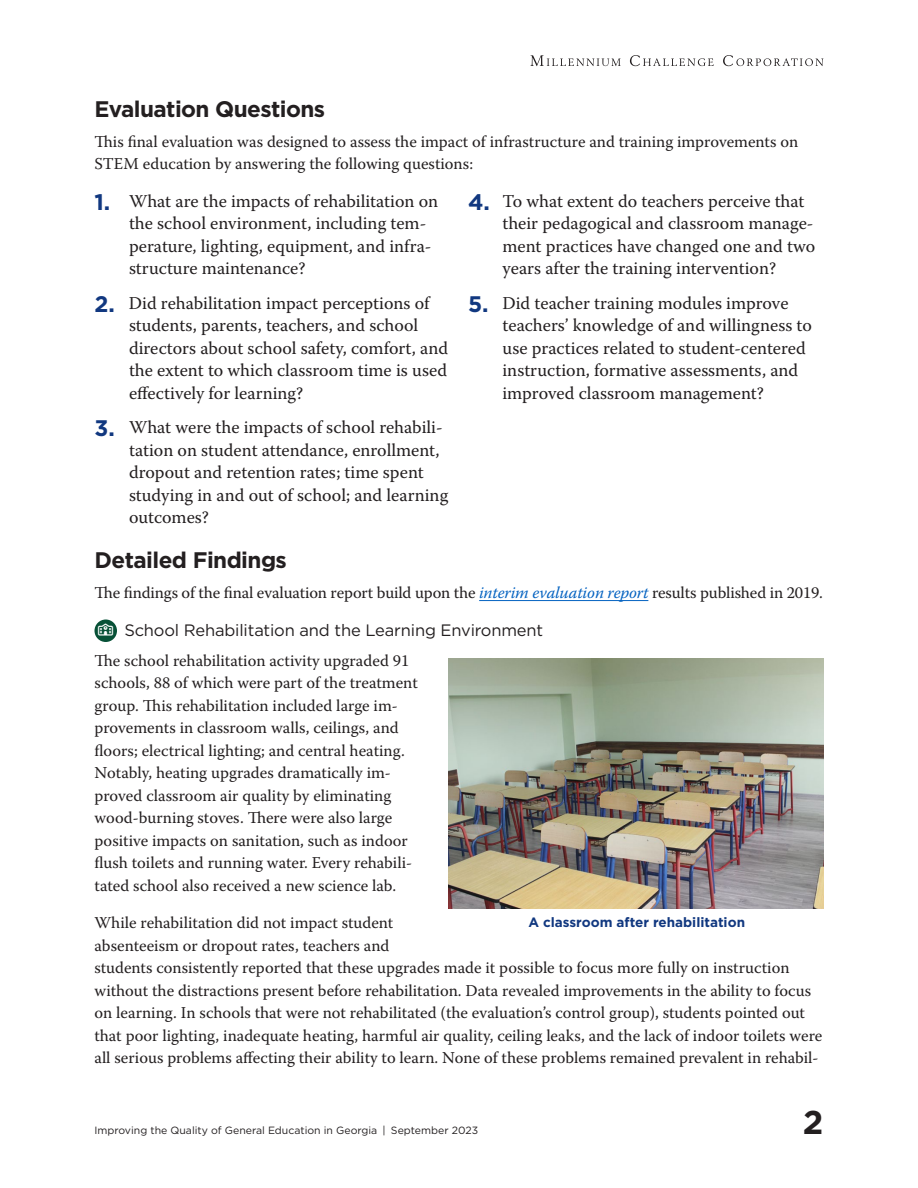
<style>
.page{position:relative;width:918px;height:1188px;background:#fff}
.page>*{position:absolute;margin:0;border:0;box-sizing:border-box;transform-origin:0 0}
.t1{font:700 33px "Gotham";color:#231f20}
.Heading_1_-__h2{font:700 22.5px "Gotham";letter-spacing:-.025em;color:#231f20}
.t2{font:18px/22.5px "Warnock Pro";color:#231f20}
.t3{font:16.5px/22.5px "Warnock Pro";color:#231f20}
.Heading_2_-__h3{font:16.5px "Gotham";letter-spacing:-.01em;color:#231f20}
.t4{font:700 13.5px "Gotham";color:#113880}
.FontAwesome{font:12px "Font Awesome 6 Pro";color:#fff}
.t5{font:10.5px "Gotham";color:#231f20}
.s1{font-family:"Gotham";font-weight:700;font-size:22.5px;color:#113880}
.s2{font-style:italic;color:#0563c1}
</style>
<div class="page">
<svg style="left:530px;top:55px;width:91px;height:11px"></svg>
<svg style="left:630px;top:55px;width:84px;height:11px"></svg>
<svg style="left:723px;top:55px;width:101px;height:11px"></svg>
<hr style="left:479px;top:600px;width:169px;height:1px;background:#0563c1">
<svg style="left:94px;top:619px;width:23px;height:23px"></svg>
<img style="left:448px;top:658px;width:376px;height:251px">
<svg style="left:98px;top:624px;width:15px;height:12px"></svg>
<h2 class="Heading_1_-__h2" style="left:94px;top:94px;width:232px">Evaluation Questions</h2>
<p class="t3" style="left:94px;top:130px;width:705px">This final evaluation was designed to assess the impact of infrastructure and training improvements on<br>STEM education by answering the following questions:</p>
<p class="t2" style="left:129px;top:190px;width:311px;text-indent:-34px"><span class="s1">1.</span> What are the impacts of rehabilitation on the school environment, including tem&shy;perature, lighting, equipment, and infra&shy;structure maintenance?</p>
<p class="t2" style="left:129px;top:292px;width:321px;text-indent:-34px"><span class="s1">2.</span> Did rehabilitation impact perceptions of students, parents, teachers, and school directors about school safety, comfort, and the extent to which classroom time is used effectively for learning?</p>
<p class="t2" style="left:129px;top:416px;width:321px;text-indent:-34px"><span class="s1">3.</span> What were the impacts of school rehabili&shy;tation on student attendance, enrollment, dropout and retention rates; time spent studying in and out of school; and learning outcomes?</p>
<p class="t2" style="left:502px;top:190px;width:314px;text-indent:-34px"><span class="s1">4.</span> To what extent do teachers perceive that their pedagogical and classroom manage&shy;ment practices have changed one and two years after the training intervention?</p>
<p class="t2" style="left:502px;top:292px;width:311px;text-indent:-34px"><span class="s1">5.</span> Did teacher training modules improve teachers’ knowledge of and willingness to use practices related to student-centered instruction, formative assessments, and improved classroom management?</p>
<h2 class="Heading_1_-__h2" style="left:94px;top:546px;width:194px">Detailed Findings</h2>
<p class="t3" style="left:94px;top:582px;width:730px">The findings of the final evaluation report build upon the <span class="s2">interim evaluation report</span> results published in 2019.</p>
<p class="FontAwesome" style="left:98px;top:624px;width:16px">▲□□●</p>
<h3 class="Heading_2_-__h3" style="left:124px;top:620px;width:420px">School Rehabilitation and the Learning Environment</h3>
<p class="t3" style="left:94px;top:649px;width:325px">The school rehabilitation activity upgraded 91 schools, 88 of which were part of the treatment group. This rehabilitation included large im&shy;provements in classroom walls, ceilings, and floors; electrical lighting; and central heating.<br>Notably, heating upgrades dramatically im&shy;proved classroom air quality by eliminating wood-burning stoves. There were also large positive impacts on sanitation, such as indoor flush toilets and running water. Every rehabili&shy;tated school also received a new science lab.</p>
<p class="t3" style="left:94px;top:912px;width:729px">While rehabilitation did not impact student<br>absenteeism or dropout rates, teachers and<br>students consistently reported that these upgrades made it possible to focus more fully on instruction without the distractions present before rehabilitation. Data revealed improvements in the ability to focus on learning. In schools that were not rehabilitated (the evaluation’s control group), students pointed out that poor lighting, inadequate heating, harmful air quality, ceiling leaks, and the lack of indoor toilets were all serious problems affecting their ability to learn. None of these problems remained prevalent in rehabil-</p>
<p class="t4" style="left:528px;top:914px;width:218px">A classroom after rehabilitation</p>
<p class="t5" style="left:94px;top:1124px;width:385px">Improving the Quality of General Education in Georgia | September 2023</p>
<h1 class="t1" style="left:803px;top:1100px;width:22px">2</h1>
</div>
